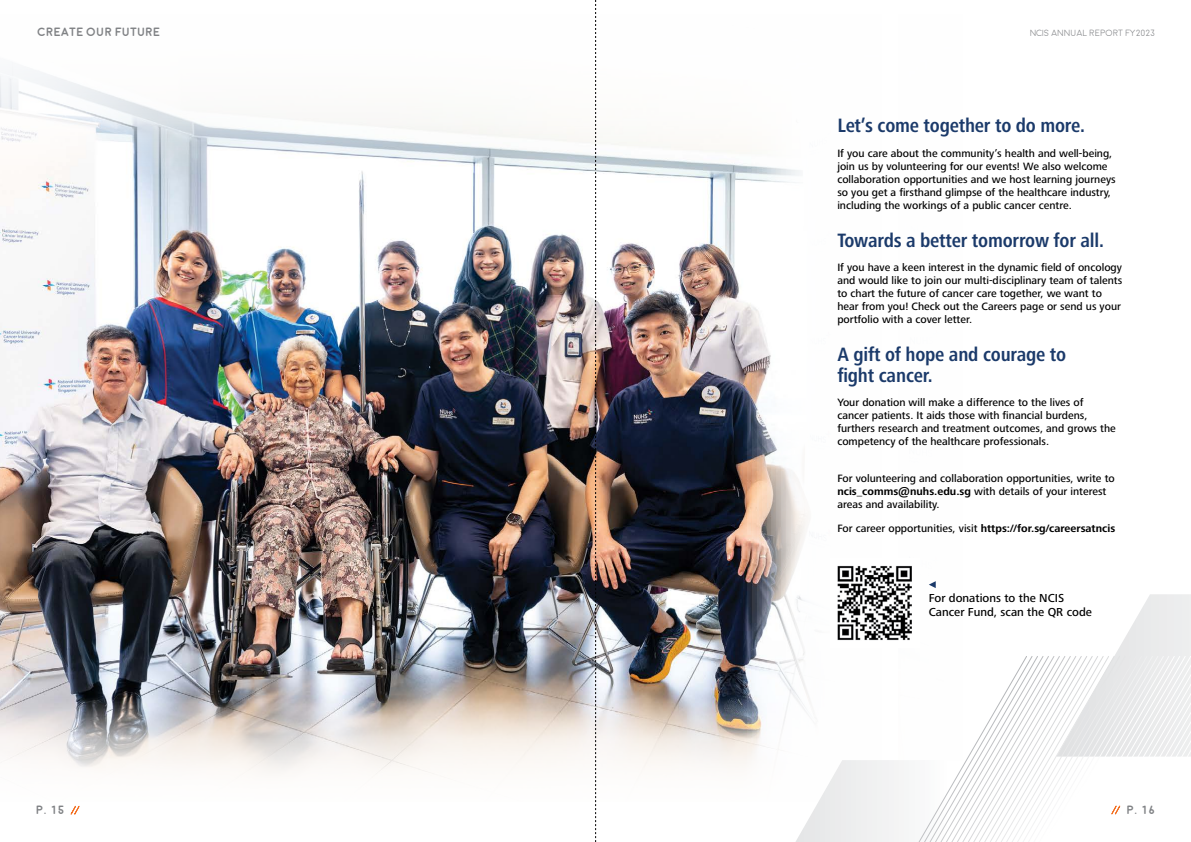
<style>
.page{position:relative;width:1191px;height:842px;background:#fff}
.page>*{position:absolute;margin:0;border:0;box-sizing:border-box;transform-origin:0 0}
.t1{font:700 condensed 20px/21px "Frutiger Next";letter-spacing:-.01em;color:#1b3a6a}
.t2{font:500 12px/14px "Frutiger Next";color:#000}
.t3{font:700 12px "Moon";color:#808285}
.t4{font:500 11px/13px "Frutiger Next";color:#000}
.t5{font:300 9px "Moon";color:#808285}
.s1{font-weight:700}
</style>
<div class="page">
<img style="left:0;top:176px;width:936px;height:521px">
<svg style="left:0;top:697px;width:763px;height:145px"></svg>
<svg style="left:0;top:0;width:763px;height:176px"></svg>
<svg style="left:763px;top:166px;width:135px;height:581px"></svg>
<svg style="left:595px;top:0;width:1px;height:842px"></svg>
<svg style="left:928px;top:581px;width:7px;height:7px"></svg>
<img style="left:830px;top:558px;width:89px;height:36px">
<svg style="left:70px;top:804px;width:10px;height:11px"></svg>
<svg style="left:795px;top:594px;width:396px;height:248px"></svg>
<p class="t3" style="left:38px;top:26px;width:124px">CREATE OUR FUTURE</p>
<p class="t3" style="left:36px;top:804px;width:30px">P. 15</p>
<p class="t5" style="left:1030px;top:28px;width:126px">NCIS ANNUAL REPORT FY2023</p>
<h1 class="t1" style="left:837px;top:115px;width:249px">Let’s come together to do more.</h1>
<p class="t4" style="left:837px;top:146px;width:280px">If you care about the community’s health and well-being, join us by volunteering for our events! We also welcome collaboration opportunities and we host learning journeys so you get a firsthand glimpse of the healthcare industry, including the workings of a public cancer centre.</p>
<h1 class="t1" style="left:837px;top:230px;width:268px">Towards a better tomorrow for all.</h1>
<p class="t4" style="left:837px;top:261px;width:286px">If you have a keen interest in the dynamic field of oncology and would like to join our multi-disciplinary team of talents to chart the future of cancer care together, we want to hear from you! Check out the Careers page or send us your portfolio with a cover letter.</p>
<h1 class="t1" style="left:837px;top:344px;width:230px">A gift of hope and courage to fight cancer.</h1>
<p class="t4" style="left:837px;top:396px;width:280px">Your donation will make a difference to the lives of cancer patients. It aids those with financial burdens, furthers research and treatment outcomes, and grows the competency of the healthcare professionals.</p>
<p class="t4" style="left:837px;top:472px;width:279px">For volunteering and collaboration opportunities, write to <span class="s1">ncis_comms@nuhs.edu.sg</span> with details of your interest areas and availability.</p>
<p class="t4" style="left:837px;top:522px;width:279px">For career opportunities, visit <span class="s1">https://for.sg/careersatncis</span></p>
<p class="t2" style="left:928px;top:591px;width:165px">For donations to the NCIS<br>Cancer Fund, scan the QR code</p>
<p class="t3" style="left:1126px;top:804px;width:30px">P. 16</p>
</div>
